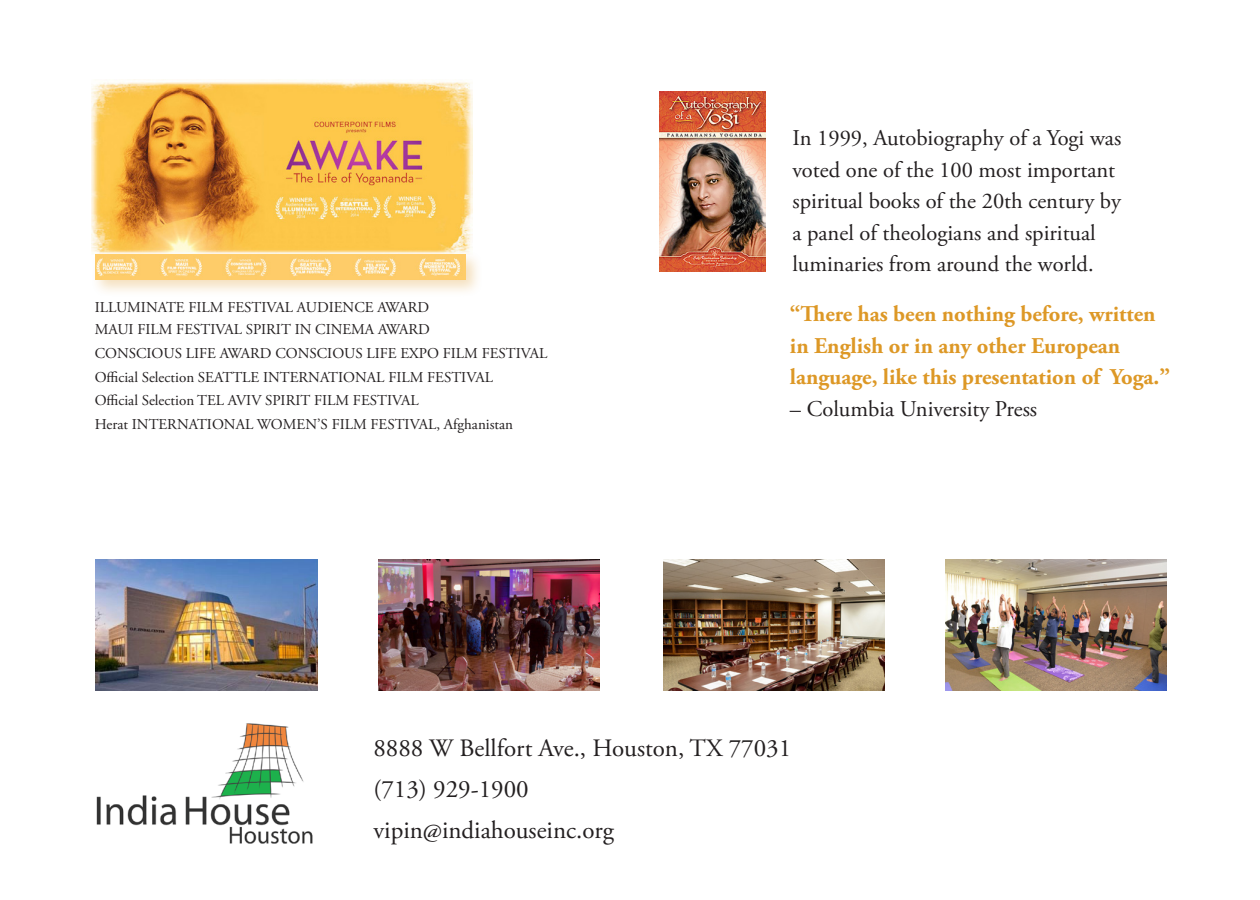
<style>
.page{position:relative;width:1260px;height:900px;background:#fff}
.page>*{position:absolute;margin:0;border:0;box-sizing:border-box;transform-origin:0 0}
.t1{font:25px "Adobe Garamond Pro";color:#231f20}
.t2{font:22.5px/31.5px "Adobe Garamond Pro";color:#231f20}
.t3{font:700 22.5px/31.5px "Adobe Garamond Pro";color:#dd9826}
.t4{font:15px "Adobe Garamond Pro";color:#231f20}
</style>
<div class="page">
<img style="left:379px;top:560px;width:221px;height:131px">
<img style="left:96px;top:560px;width:221px;height:131px">
<img style="left:663px;top:560px;width:221px;height:131px">
<img style="left:946px;top:560px;width:221px;height:131px">
<img style="left:91px;top:79px;width:382px;height:171px">
<div style="left:91px;top:250px;width:393px;height:47px;background:#dd9826;opacity:.3"></div>
<img style="left:96px;top:254px;width:370px;height:26px">
<img style="left:659px;top:91px;width:107px;height:180px">
<img style="left:96px;top:723px;width:217px;height:121px">
<p class="t4" style="left:95px;top:298px;width:336px">ILLUMINATE FILM FESTIVAL AUDIENCE AWARD</p>
<p class="t4" style="left:95px;top:320px;width:337px">MAUI FILM FESTIVAL SPIRIT IN CINEMA AWARD</p>
<p class="t4" style="left:95px;top:345px;width:454px">CONSCIOUS LIFE AWARD CONSCIOUS LIFE EXPO FILM FESTIVAL</p>
<p class="t4" style="left:95px;top:368px;width:400px">Official Selection SEATTLE INTERNATIONAL FILM FESTIVAL</p>
<p class="t4" style="left:95px;top:391px;width:326px">Official Selection TEL AVIV SPIRIT FILM FESTIVAL</p>
<p class="t4" style="left:95px;top:415px;width:420px">Herat INTERNATIONAL WOMEN’S FILM FESTIVAL, Afghanistan</p>
<p class="t2" style="left:792px;top:123px;width:330px">In 1999, Autobiography of a Yogi was voted one of the 100 most important spiritual books of the 20th century by a panel of theologians and spiritual luminaries from around the world.</p>
<p class="t3" style="left:790px;top:299px;width:382px">“There has been nothing before, written in English or in any other European language, like this presentation of Yoga.”</p>
<p class="t2" style="left:790px;top:394px;width:249px">– Columbia University Press</p>
<p class="t1" style="left:373px;top:733px;width:419px">8888 W Bellfort Ave., Houston, TX 77031</p>
<p class="t1" style="left:373px;top:774px;width:157px">(713) 929-1900</p>
<p class="t1" style="left:373px;top:815px;width:242px">vipin@indiahouseinc.org</p>
</div>
